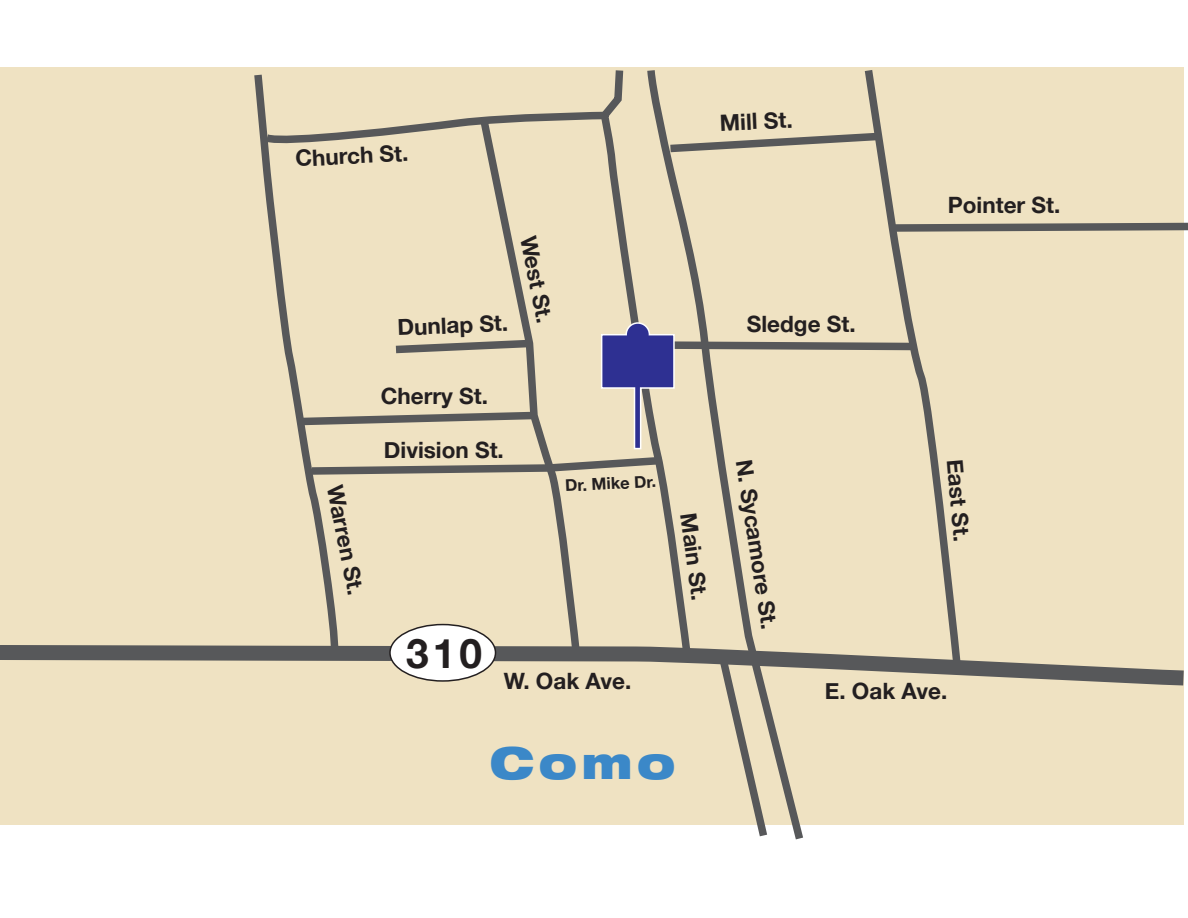
<style>
.page{position:relative;width:1188px;height:918px;background:#fff}
.page>*{position:absolute;margin:0;border:0;box-sizing:border-box;transform-origin:0 0}
.t1{font:900 expanded 43.95px "Helvetica Neue";color:#3b88c8}
.t2{font:700 40.65px "Helvetica Neue";color:#231f20}
.t3{font:700 22.5px "Helvetica Neue";color:#231f20}
.t4{font:700 16.5px "Helvetica Neue";color:#231f20}
</style>
<div class="page">
<div style="left:0;top:68px;width:1184px;height:757px;background:#efe2c2"></div>
<svg style="left:0;top:638px;width:1184px;height:48px"></svg>
<svg style="left:597px;top:67px;width:46px;height:595px"></svg>
<svg style="left:476px;top:144px;width:108px;height:514px"></svg>
<svg style="left:341px;top:108px;width:271px;height:36px"></svg>
<svg style="left:250px;top:74px;width:91px;height:586px"></svg>
<svg style="left:643px;top:67px;width:166px;height:773px"></svg>
<svg style="left:860px;top:67px;width:105px;height:610px"></svg>
<svg style="left:663px;top:129px;width:222px;height:27px"></svg>
<svg style="left:885px;top:219px;width:303px;height:17px"></svg>
<div style="left:390px;top:625px;width:106px;height:56px;background:#fff;border-radius:50%"></div>
<div style="left:389px;top:624px;width:107px;height:58px;border:2px solid #231f20;border-radius:50%"></div>
<svg style="left:294px;top:322px;width:626px;height:157px"></svg>
<p class="t3" style="left:295px;top:145px;width:114px;rotate:-3deg">Church St.</p>
<p class="t3" style="left:397px;top:313px;width:112px;rotate:-2deg">Dunlap St.</p>
<p class="t3" style="left:542px;top:233px;width:89px;rotate:79deg">West St.</p>
<p class="t3" style="left:719px;top:109px;width:74px;rotate:-3deg">Mill St.</p>
<p class="t3" style="left:747px;top:310px;width:110px">Sledge St.</p>
<p class="t3" style="left:948px;top:191px;width:114px">Pointer St.</p>
<p class="t3" style="left:348px;top:482px;width:113px;rotate:79deg">Warren St.</p>
<p class="t3" style="left:381px;top:382px;width:109px">Cherry St.</p>
<p class="t3" style="left:384px;top:436px;width:122px">Division St.</p>
<h2 class="t2" style="left:406px;top:628px;width:77px">310</h2>
<p class="t4" style="left:565px;top:476px;width:92px;rotate:-3deg">Dr. Mike Dr.</p>
<p class="t3" style="left:504px;top:667px;width:129px">W. Oak Ave.</p>
<p class="t3" style="left:702px;top:511px;width:89px;rotate:82deg">Main St.</p>
<h1 class="t1" style="left:490px;top:734px;width:187px">Como</h1>
<p class="t3" style="left:757px;top:457px;width:173px;rotate:81deg">N. Sycamore St.</p>
<p class="t3" style="left:969px;top:458px;width:84px;rotate:85deg">East St.</p>
<p class="t3" style="left:825px;top:677px;width:124px">E. Oak Ave.</p>
</div>
